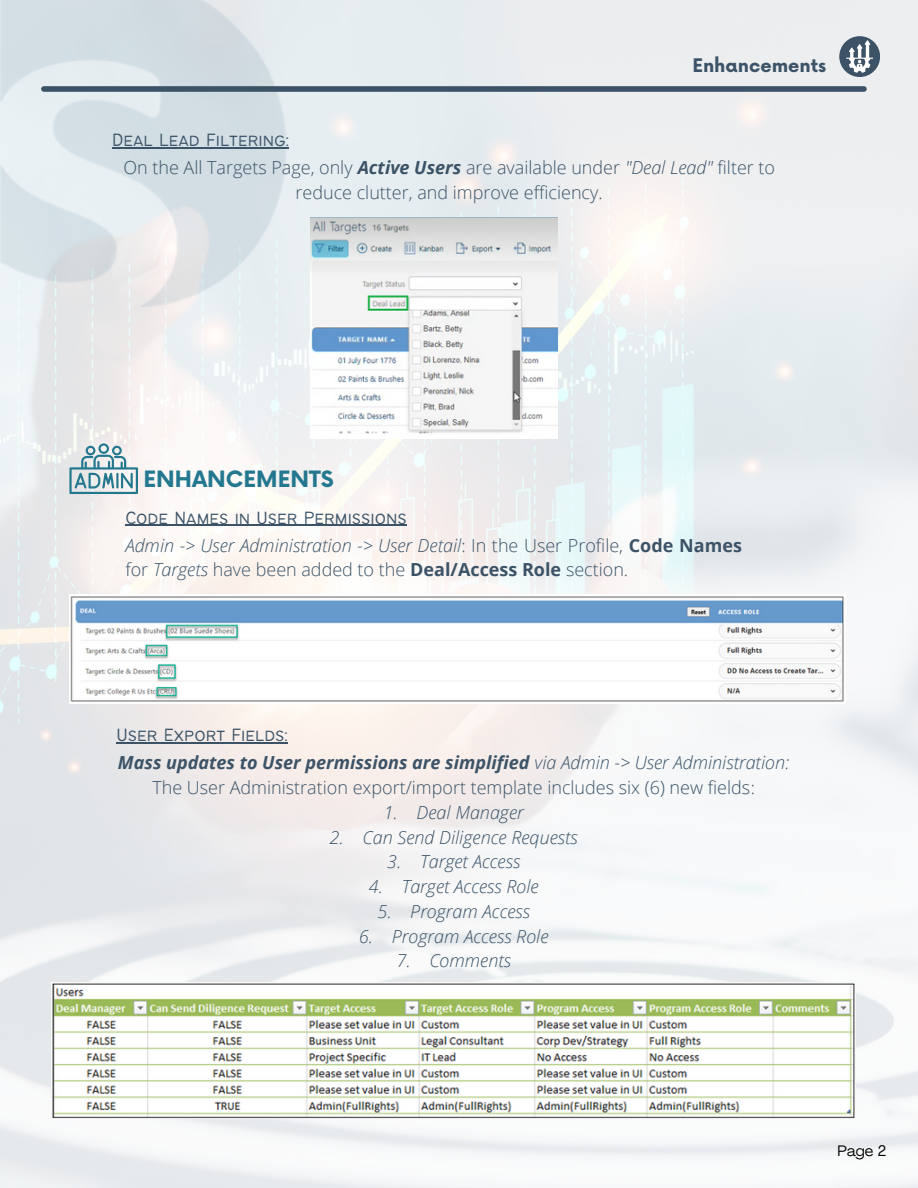
<style>
.page{position:relative;width:918px;height:1188px;background:#fff}
.page>*{position:absolute;margin:0;border:0;box-sizing:border-box;transform-origin:0 0}
.t1{font:700 21.9px "Now";color:#237890}
.t2{font:300 19.5px "Bantayog";color:#3c5367}
.t3{font:700 18.3px "Now";color:#3c5367}
.t4{font:300 18px/24.8px "Open Sans";color:#3c5367;text-align:center}
.t5{font:italic 300 18px "Open Sans";color:#3c5367}
.t6{font:15px "Agrandir";color:#000}
.s1{font-weight:700;font-style:italic}
.s2{font-style:italic}
.s3{font-weight:700}
</style>
<div class="page">
<img style="left:0;top:0;width:918px;height:1188px">
<img style="left:0;top:0;width:287px;height:307px">
<div style="left:44px;top:86px;width:820px;height:6px;background:#3c5367"></div>
<div style="left:839px;top:36px;width:41px;height:41px;background:#3c5367;border-radius:50%"></div>
<svg style="left:846px;top:40px;width:27px;height:33px"></svg>
<img style="left:69px;top:594px;width:777px;height:109px">
<hr style="left:117px;top:742px;width:171px;height:2px;background:#3c5367">
<img style="left:52px;top:983px;width:804px;height:136px">
<img style="left:310px;top:217px;width:248px;height:222px">
<svg style="left:69px;top:443px;width:69px;height:51px"></svg>
<hr style="left:125px;top:525px;width:282px;height:1px;background:#3c5367">
<hr style="left:112px;top:147px;width:177px;height:1px;background:#3c5367">
<p class="t3" style="left:692px;top:56px;width:135px">Enhancements</p>
<p class="t2" style="left:112px;top:132px;width:178px">Deal Lead Filtering:</p>
<p class="t4" style="left:123px;top:155px;width:653px">On the All Targets Page, only <span class="s1">Active Users</span> are available under <span class="s2">"Deal Lead"</span> filter to reduce clutter, and improve efficiency.</p>
<p class="t1" style="left:143px;top:468px;width:192px">ENHANCEMENTS</p>
<p class="t2" style="left:125px;top:510px;width:283px">Code Names in User Permissions</p>
<p class="t4" style="left:125px;top:532px;width:618px;text-align:left"><span class="s2">Admin -&gt; User Administration -&gt; User Detail</span>: In the User Profile, <span class="s3">Code Names </span>for <span class="s2">Targets</span> have been added to the <span class="s3">Deal/Access Role</span> section.</p>
<p class="t2" style="left:117px;top:728px;width:173px">User Export Fields:</p>
<p class="t4" style="left:118px;top:750px;width:673px"><span class="s1">Mass updates to User permissions are simplified</span> <span class="s2">via Admin -&gt; User Administration:<br></span>The User Administration export/import template includes six (6) new fields:</p>
<p class="t5" style="left:384px;top:800px;width:142px">1. Deal Manager</p>
<p class="t5" style="left:330px;top:825px;width:250px">2. Can Send Diligence Requests</p>
<p class="t5" style="left:387px;top:849px;width:134px">3. Target Access</p>
<p class="t5" style="left:369px;top:874px;width:171px">4. Target Access Role</p>
<p class="t5" style="left:377px;top:899px;width:154px">5. Program Access</p>
<p class="t5" style="left:359px;top:924px;width:191px">6. Program Access Role</p>
<p class="t5" style="left:397px;top:948px;width:116px">7. Comments</p>
<p class="t6" style="left:838px;top:1145px;width:50px">Page 2</p>
</div>
